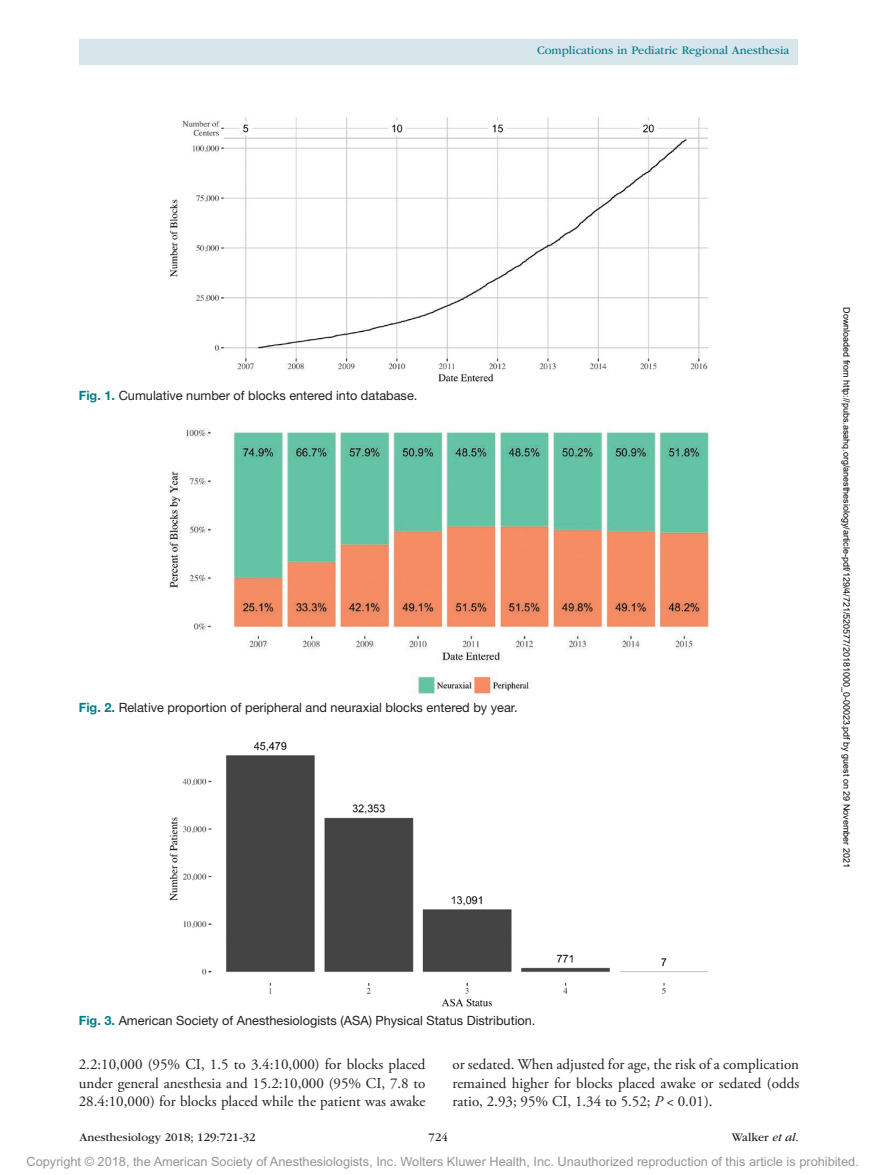
<style>
.page{position:relative;width:878px;height:1175px;background:#fff}
.page>*{position:absolute;margin:0;border:0;box-sizing:border-box;transform-origin:0 0}
.t1{font:15px/18.5px "Adobe Garamond Pro";color:#231f20;text-align:justify}
.t2{font:12.75px "Helvetica Neue LT Std";color:#231f20}
.t3{font:12.75px "Arial MT Std";color:#939598}
.t4{font:12px "ITC Garamond Std";color:#231f20}
.t5{font:12px "ITC Garamond Std";color:#007d88}
.t6{font:9px "Arial";color:#000}
.s1{font-weight:700;color:#007d88}
.s2{font-style:italic}
</style>
<div class="page">
<div style="left:79px;top:39px;width:718px;height:25px;background:#d6e6ea"></div>
<img style="left:169px;top:117px;width:540px;height:265px">
<img style="left:169px;top:429px;width:540px;height:265px">
<img style="left:169px;top:741px;width:540px;height:266px">
<p class="t5" style="left:537px;top:44px;width:254px">Complications in Pediatric Regional Anesthesia</p>
<p class="t2" style="left:79px;top:388px;width:340px"><span class="s1">Fig. 1.</span> Cumulative number of blocks entered into database.</p>
<p class="t2" style="left:79px;top:700px;width:440px"><span class="s1">Fig. 2.</span> Relative proportion of peripheral and neuraxial blocks entered by year.</p>
<p class="t6" style="left:850px;top:307px;width:562px;rotate:90deg">Downloaded from http://pubs.asahq.org/anesthesiology/article-pdf/129/4/721/520577/20181000_0-00023.pdf by guest on 29 November 2021</p>
<p class="t2" style="left:79px;top:1013px;width:458px"><span class="s1">Fig. 3.</span> American Society of Anesthesiologists (ASA) Physical Status Distribution.</p>
<p class="t1" style="left:79px;top:1055px;width:348px">2.2:10,000 (95% CI, 1.5 to 3.4:10,000) for blocks placed under general anesthesia and 15.2:10,000 (95% CI, 7.8 to 28.4:10,000) for blocks placed while the patient was awake</p>
<p class="t1" style="left:452px;top:1055px;width:348px">or sedated. When adjusted for age, the risk of a complication remained higher for blocks placed awake or sedated (odds ratio, 2.93; 95% CI, 1.34 to 5.52; <span class="s2">P</span> &lt; 0.01).</p>
<p class="t4" style="left:80px;top:1130px;width:177px">Anesthesiology 2018; 129:721-32</p>
<p class="t4" style="left:428px;top:1130px;width:21px">724</p>
<p class="t4" style="left:731px;top:1130px;width:68px">Walker <span class="s2">et al</span>.</p>
<p class="t3" style="left:27px;top:1154px;width:833px">Copyright © 2018, the American Society of Anesthesiologists, Inc. Wolters Kluwer Health, Inc. Unauthorized reproduction of this article is prohibited.</p>
</div>
